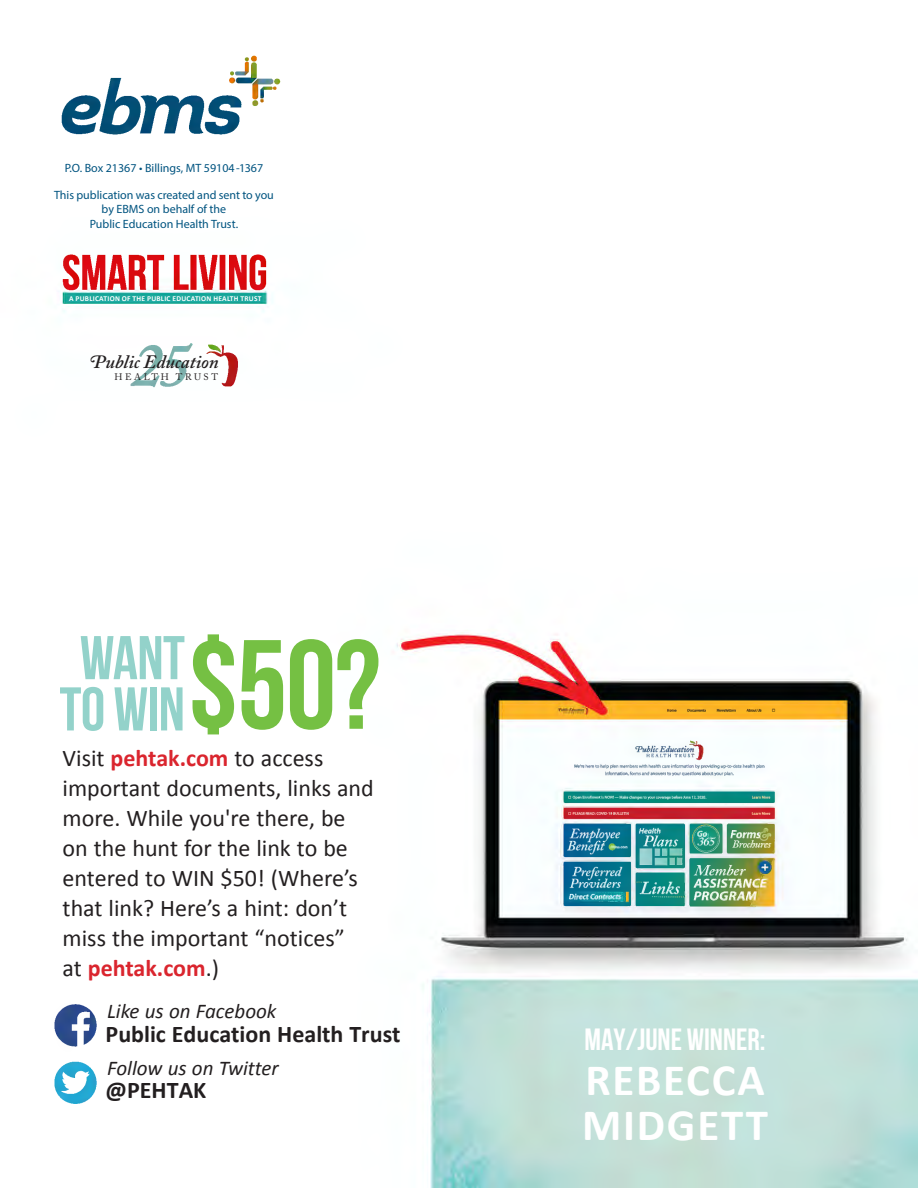
<style>
.page{position:relative;width:918px;height:1188px;background:#fff}
.page>*{position:absolute;margin:0;border:0;box-sizing:border-box;transform-origin:0 0}
.t1{font:700 126.6px "Bebas Neue";color:#75c043}
.t2{font:700 61.5px/51.3px "Bebas Neue";letter-spacing:-.01em;color:#93d2ca;text-align:center}
.t3{font:700 45px "Calibri";letter-spacing:.04em;color:#fff}
.t4{font:700 30.75px "Bebas Neue";color:#fff}
.t5{font:24px/30px "Calibri";color:#231f20}
.t6{font:700 24px "Calibri";color:#231f20}
.t7{font:italic 21px "Calibri";color:#231f20}
.t8{font:italic 600 18.9px "Adobe Caslon Pro";color:#231f20}
.t9{font:12px/14.4px "Myriad Pro";color:#005480;text-align:center}
.t10{font:9.45px "Adobe Caslon Pro";letter-spacing:.27em;color:#231f20}
.t11{font:700 7.5px "Calibri";letter-spacing:.035em;color:#fff}
.s1{font-weight:700;color:#da252e}
</style>
<div class="page">
<img style="left:54px;top:55px;width:864px;height:1133px">
<p class="t9" style="left:65px;top:161px;width:200px">P.O. Box 21367 • Billings, MT 59104 -1367</p>
<p class="t9" style="left:54px;top:188px;width:221px">This publication was created and sent to you by EBMS on behalf of the</p>
<p class="t9" style="left:90px;top:216px;width:150px">Public Education Health Trust.</p>
<p class="t11" style="left:69px;top:293px;width:194px">A PUBLICATION OF THE PUBLIC EDUCATION HEALTH TRUST</p>
<p class="t8" style="left:90px;top:350px;width:131px">Public Education</p>
<p class="t10" style="left:115px;top:371px;width:105px">HEALTH TRUST</p>
<p class="t2" style="left:60px;top:632px;width:127px">WANT<br>TO WIN</p>
<p class="t1" style="left:188px;top:616px;width:194px">$50?</p>
<p class="t5" style="left:63px;top:742px;width:313px">Visit <span class="s1">pehtak.com</span> to access important documents, links and more. While you're there, be on the hunt for the link to be entered to WIN $50! (Where’s that link? Here’s a hint: don’t miss the important “notices”<br>at <span class="s1">pehtak.com</span>.)</p>
<p class="t7" style="left:107px;top:996px;width:171px">Like us on Facebook</p>
<p class="t6" style="left:106px;top:1017px;width:296px">Public Education Health Trust</p>
<p class="t7" style="left:107px;top:1054px;width:173px">Follow us on Twitter</p>
<p class="t6" style="left:106px;top:1073px;width:102px">@PEHTAK</p>
<p class="t4" style="left:584px;top:1023px;width:183px">MAY/JUNE WINNER:</p>
<p class="t3" style="left:585px;top:1048px;width:181px">REBECCA</p>
<p class="t3" style="left:582px;top:1093px;width:187px">MIDGETT</p>
</div>
